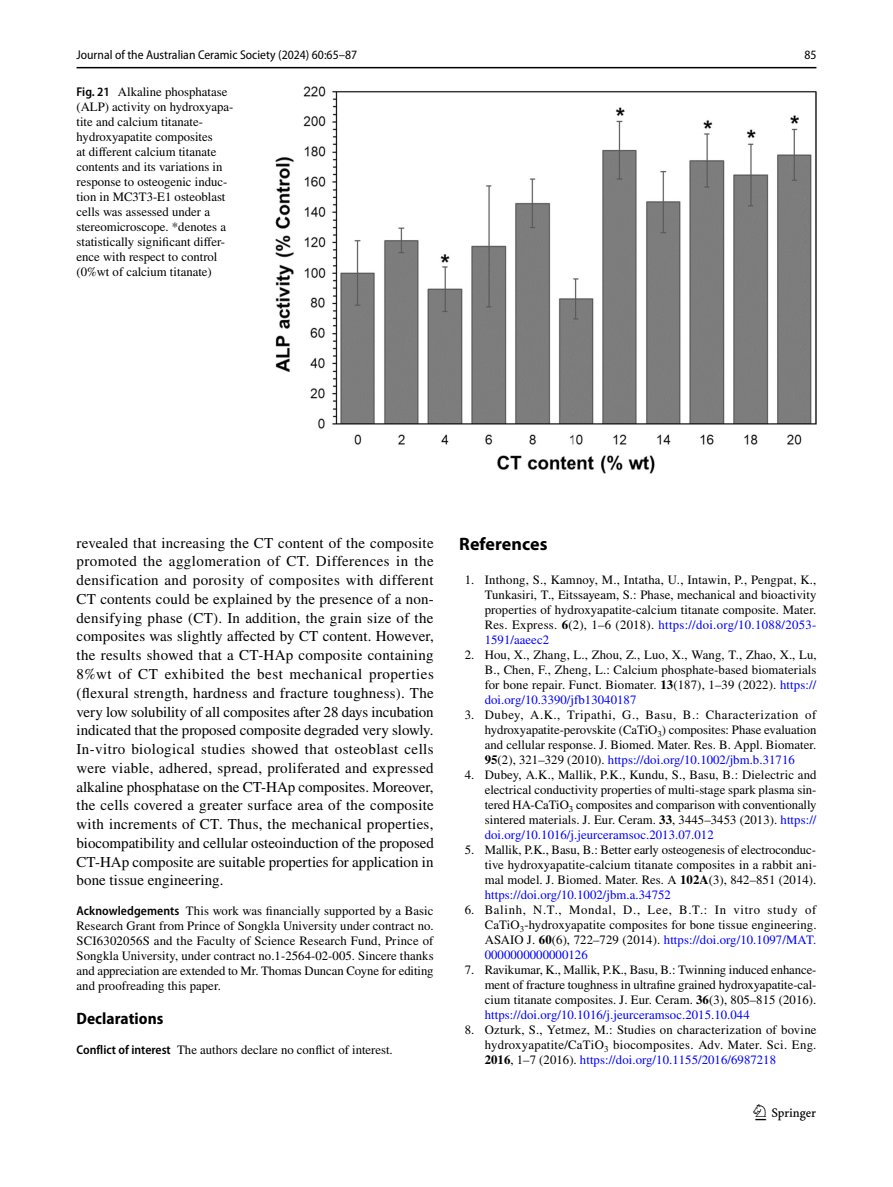
<style>
.page{position:relative;width:893px;height:1187px;background:#fff}
.page>*{position:absolute;margin:0;border:0;box-sizing:border-box;transform-origin:0 0}
.t1{font:22.5px "Springnew Regular 3";color:#000}
.t2{font:700 18px "Myriad Pro";letter-spacing:.005em;color:#000}
.t3{font:700 semi-condensed 16.5px "Myriad Pro";letter-spacing:.005em;color:#000}
.t4{font:15px/18.8px "STIX";color:#000;text-align:justify}
.t5{font:12.75px/15px "STIX";letter-spacing:.005em;color:#000;text-align:justify}
.t6{font:semi-condensed 12.75px "Myriad Pro";color:#000}
.s1{font-family:"Myriad Pro";font-weight:600;font-stretch:semi-condensed}
.s2{font-weight:700}
.s3{color:#00f}
</style>
<div class="page">
<hr style="left:77px;top:67px;width:739px;height:1px;background:#000">
<img style="left:275px;top:87px;width:541px;height:386px">
<p class="t6" style="left:77px;top:48px;width:282px">Journal of the Australian Ceramic Society (2024) 60:65–87</p>
<p class="t6" style="left:804px;top:48px;width:14px">85</p>
<p class="t5" style="left:77px;top:85px;width:158px;text-align:left"><span class="s1">Fig. 21</span> Alkaline phosphatase (ALP) activity on hydroxyapa&shy;tite and calcium titanate&shy;hydroxyapatite composites<br>at different calcium titanate contents and its variations in response to osteogenic induc&shy;tion in MC3T3-E1 osteoblast cells was assessed under a stereomicroscope. *denotes a statistically significant differ&shy;ence with respect to control (0%wt of calcium titanate)</p>
<p class="t4" style="left:77px;top:534px;width:359px">revealed that increasing the CT content of the composite promoted the agglomeration of CT. Differences in the densification and porosity of composites with different CT contents could be explained by the presence of a non&shy;densifying phase (CT). In addition, the grain size of the composites was slightly affected by CT content. However, the results showed that a CT-HAp composite containing 8%wt of CT exhibited the best mechanical properties (flexural strength, hardness and fracture toughness). The very low solubility of all composites after 28 days incubation indicated that the proposed composite degraded very slowly.<br>In-vitro biological studies showed that osteoblast cells were viable, adhered, spread, proliferated and expressed alkaline phosphatase on the CT-HAp composites. Moreover, the cells covered a greater surface area of the composite with increments of CT. Thus, the mechanical properties, biocompatibility and cellular osteoinduction of the proposed CT-HAp composite are suitable properties for application in bone tissue engineering.</p>
<p class="t5" style="left:77px;top:904px;width:359px"><span class="s1">Acknowledgements</span> This work was financially supported by a Basic Research Grant from Prince of Songkla University under contract no.<br>SCI6302056S and the Faculty of Science Research Fund, Prince of Songkla University, under contract no.1-2564-02-005. Sincere thanks and appreciation are extended to Mr. Thomas Duncan Coyne for editing and proofreading this paper.</p>
<p class="t3" style="left:77px;top:1009px;width:88px">Declarations</p>
<p class="t5" style="left:77px;top:1043px;width:318px"><span class="s1">Conflict of interest</span> The authors declare no conflict of interest.</p>
<h2 class="t2" style="left:459px;top:532px;width:90px">References</h2>
<p class="t5" style="left:485px;top:572px;width:333px;text-indent:-20px">1. Inthong, S., Kamnoy, M., Intatha, U., Intawin, P., Pengpat, K., Tunkasiri, T., Eitssayeam, S.: Phase, mechanical and bioactivity properties of hydroxyapatite-calcium titanate composite. Mater.<br>Res. Express. <span class="s2">6</span>(2), 1–6 (2018). <span class="s3">https://doi.org/10.1088/2053- 1591/aaeec2</span></p>
<p class="t5" style="left:485px;top:647px;width:333px;text-indent:-20px">2. Hou, X., Zhang, L., Zhou, Z., Luo, X., Wang, T., Zhao, X., Lu, B., Chen, F., Zheng, L.: Calcium phosphate-based biomaterials for bone repair. Funct. Biomater. <span class="s2">13</span>(187), 1–39 (2022). <span class="s3">https:// doi.org/10.3390/jfb13040187</span></p>
<p class="t5" style="left:485px;top:707px;width:333px;text-indent:-20px">3. Dubey, A.K., Tripathi, G., Basu, B.: Characterization of hydroxyapatite-perovskite (CaTiO<sub>3</sub>) composites: Phase evaluation and cellular response. J. Biomed. Mater. Res. B. Appl. Biomater.<br><span class="s2">95</span>(2), 321–329 (2010). <span class="s3">https://doi.org/10.1002/jbm.b.31716</span></p>
<p class="t5" style="left:485px;top:767px;width:333px;text-indent:-20px">4. Dubey, A.K., Mallik, P.K., Kundu, S., Basu, B.: Dielectric and electrical conductivity properties of multi-stage spark plasma sin&shy;tered HA-CaTiO<sub>3</sub> composites and comparison with conventionally sintered materials. J. Eur. Ceram. <span class="s2">33</span>, 3445–3453 (2013). <span class="s3">https:// doi.org/10.1016/j.jeurceramsoc.2013.07.012</span></p>
<p class="t5" style="left:485px;top:842px;width:333px;text-indent:-20px">5. Mallik, P.K., Basu, B.: Better early osteogenesis of electroconduc&shy;tive hydroxyapatite-calcium titanate composites in a rabbit ani&shy;mal model. J. Biomed. Mater. Res. A <span class="s2">102A</span>(3), 842–851 (2014). <span class="s3">https://doi.org/10.1002/jbm.a.34752</span></p>
<p class="t5" style="left:485px;top:902px;width:333px;text-indent:-20px">6. Balinh, N.T., Mondal, D., Lee, B.T.: In vitro study of CaTiO<sub>3</sub>-hydroxyapatite composites for bone tissue engineering.<br>ASAIO J. <span class="s2">60</span>(6), 722–729 (2014). <span class="s3">https://doi.org/10.1097/MAT.<br>0000000000000126</span></p>
<p class="t5" style="left:485px;top:962px;width:333px;text-indent:-20px">7. Ravikumar, K., Mallik, P.K., Basu, B.: Twinning induced enhance&shy;ment of fracture toughness in ultrafine grained hydroxyapatite-cal&shy;cium titanate composites. J. Eur. Ceram. <span class="s2">36</span>(3), 805–815 (2016). <span class="s3">https://doi.org/10.1016/j.jeurceramsoc.2015.10.044</span></p>
<p class="t5" style="left:485px;top:1022px;width:333px;text-indent:-20px">8. Ozturk, S., Yetmez, M.: Studies on characterization of bovine hydroxyapatite/CaTiO<sub>3</sub> biocomposites. Adv. Mater. Sci. Eng.<br><span class="s2">2016</span>, 1–7 (2016). <span class="s3">https://doi.org/10.1155/2016/6987218</span></p>
<h1 class="t1" style="left:755px;top:1104px;width:62px">1 3</h1>
</div>
